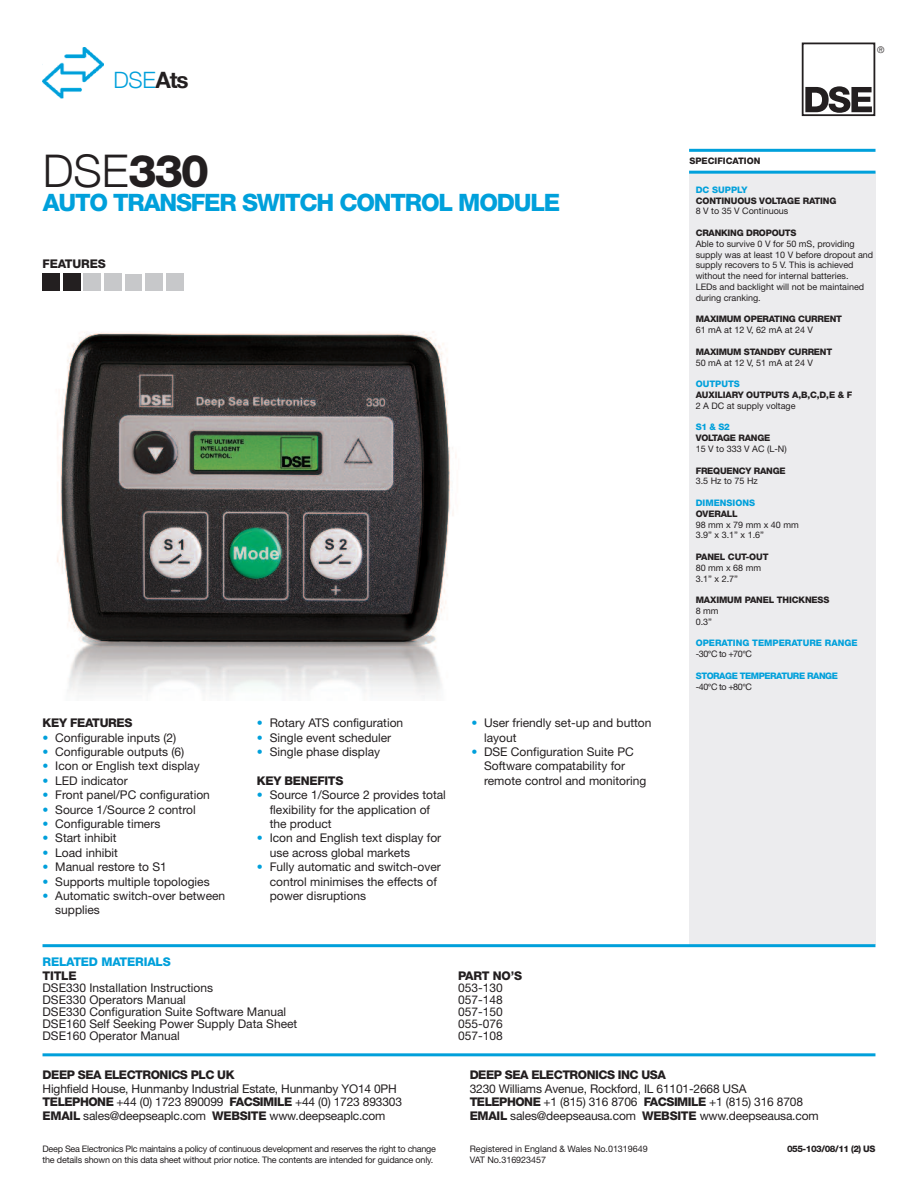
<style>
.page{position:relative;width:918px;height:1188px;background:#fff}
.page>*{position:absolute;margin:0;border:0;box-sizing:border-box;transform-origin:0 0}
.t1{font:300 45px "Helvetica Neue";color:#231f20}
.t2{font:800 24px "Helvetica Neue";letter-spacing:-.05em;color:#00a0db}
.t3{font:300 22.5px "Helvetica Neue";color:#00a0db}
.t4{font:12px/14.4px "Helvetica Neue";color:#231f20}
.t5{font:800 12px "Helvetica Neue";letter-spacing:-.04em;color:#231f20}
.t6{font:800 12px "Helvetica Neue";letter-spacing:-.015em;color:#00a0db}
.t7{font:800 12px "Helvetica Neue";letter-spacing:-.015em;color:#231f20}
.t8{font:300 9.15px "Helvetica Neue";color:#231f20}
.t9{font:9px/10.8px "Helvetica Neue";color:#231f20}
.t10{font:800 9px "Helvetica Neue";letter-spacing:-.025em;color:#231f20}
.t11{font:9px/10.8px "Helvetica Neue";letter-spacing:-.03em;color:#231f20}
.t12{font:800 9px/11.1px "Helvetica Neue";color:#00a0db}
.t13{font:800 9px/11.1px "Helvetica Neue";letter-spacing:-.05em;color:#00a0db}
.t14{font:9px/10.8px "Helvetica Neue";letter-spacing:.28em;color:#231f20}
.t15{font:800 9px "Helvetica Neue";letter-spacing:-.05em;color:#231f20}
.t16{font:800 9px "Helvetica Neue";color:#231f20}
.s1{font-weight:700;color:#231f20}
.s2{font-weight:800}
.s3{font-weight:800;color:#00a0db}
.s4{font-weight:400;color:#231f20}
.s5{font-family:"Helvetica";font-weight:400;color:#231f20}
</style>
<div class="page">
<div style="left:689px;top:172px;width:187px;height:773px;background:#ececee"></div>
<hr style="left:689px;top:149px;width:187px;height:3px;background:#00a0db">
<hr style="left:689px;top:171px;width:187px;height:3px;background:#00a0db">
<div style="left:802px;top:43px;width:73px;height:73px;border:2px solid #231f20"></div>
<svg style="left:805px;top:86px;width:67px;height:27px"></svg>
<div style="left:43px;top:274px;width:17px;height:17px;background:#231f20"></div>
<div style="left:63px;top:274px;width:17px;height:17px;background:#231f20"></div>
<div style="left:84px;top:274px;width:17px;height:17px;background:#c7c8ca"></div>
<div style="left:105px;top:274px;width:17px;height:17px;background:#c7c8ca"></div>
<div style="left:125px;top:274px;width:17px;height:17px;background:#c7c8ca"></div>
<div style="left:146px;top:274px;width:17px;height:17px;background:#c7c8ca"></div>
<div style="left:167px;top:274px;width:17px;height:17px;background:#c7c8ca"></div>
<hr style="left:43px;top:1053px;width:832px;height:3px;background:#00a0db">
<hr style="left:43px;top:944px;width:832px;height:3px;background:#00a0db">
<img style="left:43px;top:48px;width:60px;height:50px">
<img style="left:57px;top:331px;width:399px;height:367px">
<h3 class="t3" style="left:114px;top:66px;width:77px">DSE<span class="s1">Ats</span></h3>
<h1 class="t1" style="left:43px;top:143px;width:168px">DSE<span class="s2">330</span></h1>
<h2 class="t2" style="left:43px;top:194px;width:519px">AUTO TRANSFER SWITCH CONTROL MODULE</h2>
<p class="t7" style="left:43px;top:259px;width:65px">FEATURES</p>
<p class="t5" style="left:43px;top:719px;width:92px">KEY FEATURES</p>
<p class="t4" style="left:43px;top:731px;width:135px"><span class="s3">•</span> Configurable inputs (2)</p>
<p class="t4" style="left:43px;top:746px;width:143px"><span class="s3">•</span> Configurable outputs (6)</p>
<p class="t4" style="left:43px;top:760px;width:159px"><span class="s3">•</span> Icon or English text display</p>
<p class="t4" style="left:43px;top:774px;width:87px"><span class="s3">•</span> LED indicator</p>
<p class="t4" style="left:43px;top:789px;width:169px"><span class="s3">•</span> Front panel/PC configuration</p>
<p class="t4" style="left:43px;top:803px;width:155px"><span class="s3">•</span> Source 1/Source 2 control</p>
<p class="t4" style="left:43px;top:818px;width:119px"><span class="s3">•</span> Configurable timers</p>
<p class="t4" style="left:43px;top:832px;width:76px"><span class="s3">•</span> Start inhibit</p>
<p class="t4" style="left:43px;top:846px;width:77px"><span class="s3">•</span> Load inhibit</p>
<p class="t4" style="left:43px;top:861px;width:126px"><span class="s3">•</span> Manual restore to S1</p>
<p class="t4" style="left:43px;top:875px;width:169px"><span class="s3">•</span> Supports multiple topologies</p>
<p class="t4" style="left:55px;top:890px;width:172px;text-indent:-13px"><span class="s3">•</span> Automatic switch-over between supplies</p>
<p class="t4" style="left:257px;top:717px;width:148px"><span class="s3">•</span> Rotary ATS configuration</p>
<p class="t4" style="left:257px;top:731px;width:136px"><span class="s3">•</span> Single event scheduler</p>
<p class="t4" style="left:257px;top:746px;width:125px"><span class="s3">•</span> Single phase display</p>
<p class="t5" style="left:257px;top:776px;width:88px">KEY BENEFITS</p>
<p class="t4" style="left:270px;top:789px;width:178px;text-indent:-13px"><span class="s3">•</span> Source 1/Source 2 provides total flexibility for the application of the product</p>
<p class="t4" style="left:270px;top:832px;width:173px;text-indent:-13px"><span class="s3">•</span> Icon and English text display for use across global markets</p>
<p class="t4" style="left:270px;top:861px;width:173px;text-indent:-13px"><span class="s3">•</span> Fully automatic and switch-over control minimises the effects of power disruptions</p>
<p class="t4" style="left:484px;top:717px;width:169px;text-indent:-13px"><span class="s3">•</span> User friendly set-up and button layout</p>
<p class="t4" style="left:484px;top:746px;width:164px;text-indent:-13px"><span class="s3">•</span> DSE Configuration Suite PC<br>Software compatability for remote control and monitoring</p>
<p class="t6" style="left:43px;top:957px;width:130px">RELATED MATERIALS</p>
<p class="t5" style="left:43px;top:972px;width:36px">TITLE</p>
<p class="t5" style="left:458px;top:972px;width:66px">PART NO’S</p>
<p class="t4" style="left:43px;top:982px;width:172px">DSE330 Installation Instructions</p>
<p class="t4" style="left:458px;top:982px;width:46px">053-130</p>
<p class="t4" style="left:43px;top:994px;width:145px">DSE330 Operators Manual</p>
<p class="t4" style="left:458px;top:994px;width:46px">057-148</p>
<p class="t4" style="left:43px;top:1006px;width:245px">DSE330 Configuration Suite Software Manual</p>
<p class="t4" style="left:458px;top:1006px;width:46px">057-150</p>
<p class="t4" style="left:43px;top:1018px;width:256px">DSE160 Self Seeking Power Supply Data Sheet</p>
<p class="t4" style="left:458px;top:1018px;width:46px">055-076</p>
<p class="t4" style="left:43px;top:1030px;width:139px">DSE160 Operator Manual</p>
<p class="t4" style="left:458px;top:1030px;width:46px">057-108</p>
<p class="t8" style="left:877px;top:44px;width:9px">®</p>
<p class="t16" style="left:689px;top:157px;width:73px">SPECIFICATION</p>
<p class="t12" style="left:696px;top:185px;width:53px">DC SUPPLY</p>
<p class="t10" style="left:696px;top:197px;width:142px">CONTINUOUS VOLTAGE RATING</p>
<p class="t9" style="left:696px;top:207px;width:94px">8 V to 35 V Continuous</p>
<p class="t10" style="left:696px;top:230px;width:102px">CRANKING DROPOUTS</p>
<p class="t9" style="left:696px;top:239px;width:179px">Able to survive 0 V for 50 mS, providing supply was at least 10 V before dropout and supply recovers to 5 V. This is achieved without the need for internal batteries.<br>LEDs and backlight will not be maintained during cranking.</p>
<p class="t10" style="left:696px;top:316px;width:148px">MAXIMUM OPERATING CURRENT</p>
<p class="t9" style="left:696px;top:325px;width:119px">61 mA at 12 V, 62 mA at 24 V</p>
<p class="t10" style="left:696px;top:348px;width:138px">MAXIMUM STANDBY CURRENT</p>
<p class="t9" style="left:696px;top:358px;width:119px">50 mA at 12 V, 51 mA at 24 V</p>
<p class="t12" style="left:696px;top:379px;width:46px">OUTPUTS</p>
<p class="t10" style="left:696px;top:392px;width:158px">AUXILIARY OUTPUTS A,B,C,D,E &amp; F</p>
<p class="t9" style="left:696px;top:401px;width:101px">2 A DC at supply voltage</p>
<p class="t12" style="left:696px;top:422px;width:36px">S1 &amp; S2</p>
<p class="t10" style="left:696px;top:435px;width:76px">VOLTAGE RANGE</p>
<p class="t9" style="left:696px;top:444px;width:93px">15 V to 333 V AC (L-N)</p>
<p class="t10" style="left:696px;top:467px;width:91px">FREQUENCY RANGE</p>
<p class="t9" style="left:696px;top:477px;width:64px">3.5 Hz to 75 Hz</p>
<p class="t12" style="left:696px;top:498px;width:61px">DIMENSIONS</p>
<p class="t10" style="left:696px;top:510px;width:44px">OVERALL</p>
<p class="t14" style="left:696px;top:520px;width:104px">98mmx79mmx40mm<br>3.9” x 3.1” x 1.6”</p>
<p class="t10" style="left:696px;top:554px;width:74px">PANEL CUT-OUT</p>
<p class="t9" style="left:696px;top:563px;width:67px">80 mm x 68 mm<br>3.1” x 2.7”</p>
<p class="t10" style="left:696px;top:597px;width:135px">MAXIMUM PANEL THICKNESS</p>
<p class="t9" style="left:696px;top:606px;width:24px">8 mm<br>0.3”</p>
<p class="t12" style="left:696px;top:638px;width:163px">OPERATING TEMPERATURE RANGE <span class="s4">-30</span><span class="s5">°</span><span class="s4">C to +70</span><span class="s5">°</span><span class="s4">C</span></p>
<p class="t13" style="left:696px;top:671px;width:144px">STORAGE TEMPERATURE RANGE <span class="s4">-40</span><span class="s5">°</span><span class="s4">C to +80</span><span class="s5">°</span><span class="s4">C</span></p>
<p class="t5" style="left:43px;top:1070px;width:193px">DEEP SEA ELECTRONICS PLC UK</p>
<p class="t4" style="left:43px;top:1083px;width:361px;line-height:13.5px">Highfield House, Hunmanby Industrial Estate, Hunmanby YO14 0PH<br><span class="s2">TELEPHONE</span> +44 (0) 1723 890099 <span class="s2">FACSIMILE</span> +44 (0) 1723 893303<br><span class="s2">EMAIL</span> sales@deepseaplc.com <span class="s2">WEBSITE</span> www.deepseaplc.com</p>
<p class="t11" style="left:43px;top:1144px;width:395px">Deep Sea Electronics Plc maintains a policy of continuous development and reserves the right to change the details shown on this data sheet without prior notice. The contents are intended for guidance only.</p>
<p class="t5" style="left:470px;top:1070px;width:198px">DEEP SEA ELECTRONICS INC USA</p>
<p class="t4" style="left:470px;top:1083px;width:350px;line-height:13.5px">3230 Williams Avenue, Rockford, IL 61101-2668 USA<br><span class="s2">TELEPHONE</span> +1 (815) 316 8706 <span class="s2">FACSIMILE</span> +1 (815) 316 8708<br><span class="s2">EMAIL</span> sales@deepseausa.com <span class="s2">WEBSITE</span> www.deepseausa.com</p>
<p class="t9" style="left:470px;top:1144px;width:179px">Registered in England &amp; Wales No.01319649</p>
<p class="t15" style="left:787px;top:1145px;width:90px">055-103/08/11 (2) US</p>
<p class="t9" style="left:470px;top:1155px;width:78px">VAT No.316923457</p>
</div>
